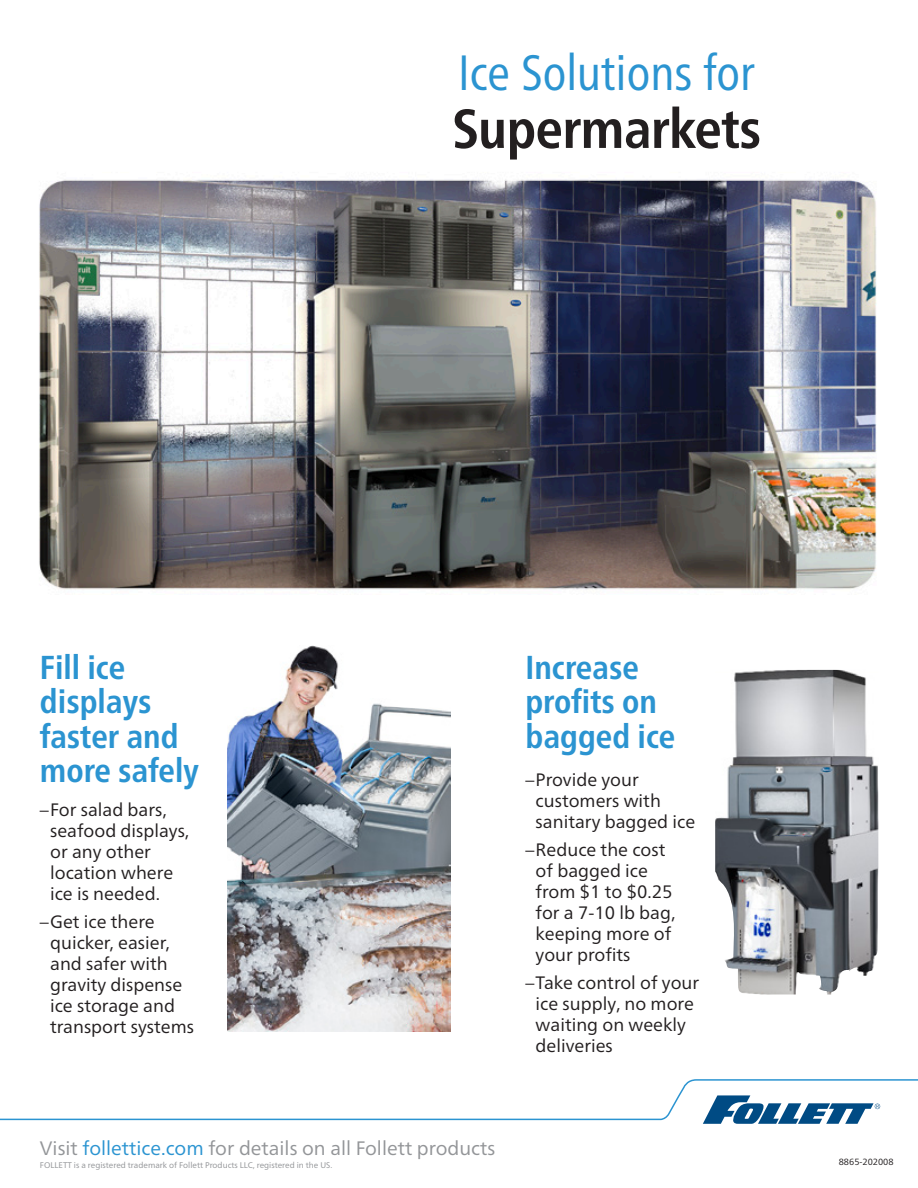
<style>
.page{position:relative;width:918px;height:1188px;background:#fff}
.page>*{position:absolute;margin:0;border:0;box-sizing:border-box;transform-origin:0 0}
._2_Headline_Series_N{font:700 condensed 54.75px "Frutiger Neue LT Pro";letter-spacing:-.01em;color:#231f20}
._1_Headline{font:condensed 49.5px "Frutiger Neue LT Pro";color:#2b94d1}
._6_Feature_heading{font:700 condensed 33.15px/34.5px "Frutiger Neue LT Pro";color:#2b94d1}
._8_CTA{font:19.5px "Frutiger Neue LT Pro";color:#939598}
._7_Feature_paragraph{font:18px/21px "Frutiger Neue LT Pro";color:#231f20}
._9_Document_Code{font:9px "Frutiger Neue LT Pro";color:#231f20}
._8_CTA-2{font:8.25px "Frutiger Neue LT Pro";color:#939598}
.s1{color:#2b94d1}
</style>
<div class="page">
<svg style="left:0;top:1079px;width:918px;height:42px"></svg>
<svg style="left:703px;top:1095px;width:177px;height:29px"></svg>
<img style="left:39px;top:179px;width:838px;height:491px">
<img style="left:715px;top:670px;width:163px;height:324px">
<img style="left:228px;top:646px;width:222px;height:385px">
<p class="_1_Headline" style="left:458px;top:43px;width:298px">Ice Solutions for</p>
<p class="_2_Headline_Series_N" style="left:452px;top:97px;width:311px">Supermarkets</p>
<p class="_6_Feature_heading" style="left:40px;top:650px;width:160px">Fill ice displays faster and more safely</p>
<p class="_6_Feature_heading" style="left:525px;top:650px;width:152px">Increase profits on bagged ice</p>
<p class="_7_Feature_paragraph" style="left:50px;top:799px;width:141px;text-indent:-10px">–For salad bars, seafood displays, or any other location where ice is needed.</p>
<p class="_7_Feature_paragraph" style="left:50px;top:911px;width:145px;text-indent:-10px">–Get ice there quicker, easier, and safer with gravity dispense ice storage and transport systems</p>
<p class="_7_Feature_paragraph" style="left:536px;top:769px;width:161px;text-indent:-10px">–Provide your customers with sanitary bagged ice</p>
<p class="_7_Feature_paragraph" style="left:536px;top:839px;width:141px;text-indent:-10px">–Reduce the cost of bagged ice from $1 to $0.25 for a 7-10 lb bag, keeping more of your profits</p>
<p class="_7_Feature_paragraph" style="left:536px;top:972px;width:165px;text-indent:-10px">–Take control of your ice supply, no more waiting on weekly deliveries</p>
<p class="_8_CTA" style="left:40px;top:1136px;width:457px">Visit <span class="s1">follettice.com</span> for details on all Follett products</p>
<p class="_8_CTA-2" style="left:40px;top:1160px;width:294px">FOLLETT is a registered trademark of Follett Products LLC, registered in the US.</p>
<p class="_9_Document_Code" style="left:839px;top:1157px;width:56px">8865-202008</p>
</div>
